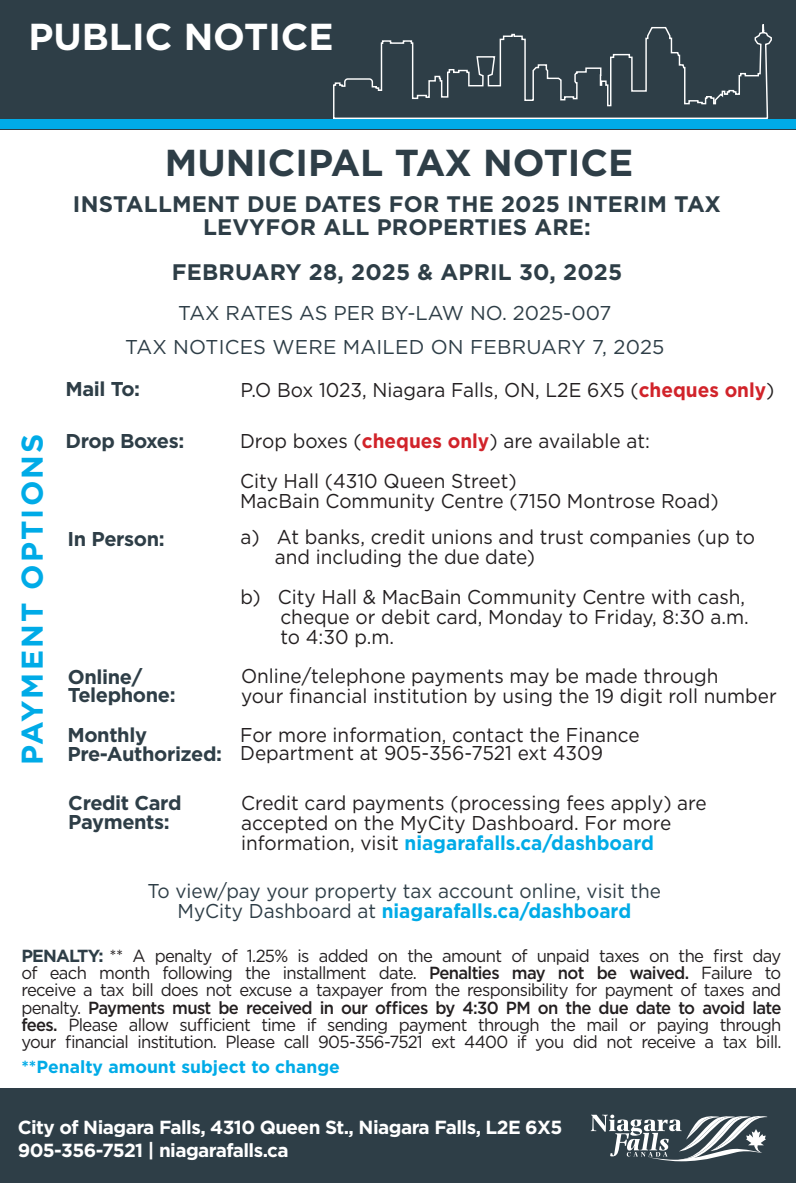
<style>
.page{position:relative;width:796px;height:1183px;background:#fff}
.page>*{position:absolute;margin:0;border:0;box-sizing:border-box;transform-origin:0 0}
.t1{font:700 37.5px "Gotham";color:#2e3e47}
.t2{font:700 37.5px "Gotham";color:#fff}
.t3{font:700 30px "Gotham";letter-spacing:.07em;color:#00abe7}
.t4{font:700 22.5px/22.5px "Gotham";letter-spacing:.01em;color:#2e3e47;text-align:center}
.t5{font:20px/20px "Gotham";color:#231f20;scale:.95 1}
.t6{font:20px/20px "Gotham";color:#2e3e47;text-align:center;scale:.95 1}
.t7{font:700 20px/17.2px "Gotham";letter-spacing:-.02em;color:#2e3e47}
.t8{font:20px "Gotham";color:#2e3e47}
.t9{font:700 19px/22.8px "Gotham";letter-spacing:-.03em;color:#fff}
.t10{font:17.5px/17.2px "Gotham";letter-spacing:-.04em;color:#231f20;scale:.95 1}
.t11{font:700 17.5px "Gotham";color:#00abe7}
.s1{font-weight:700;color:#d1232a}
.s2{font-weight:700;color:#00abe7}
.s3{font-weight:700;color:#2e3e47}
.s4{font-weight:500}
</style>
<div class="page">
<div style="left:0;top:0;width:796px;height:130px;background:#2e3e47"></div>
<div style="left:0;top:119px;width:796px;height:9px;background:#00abe7"></div>
<div style="left:0;top:1088px;width:796px;height:95px;background:#2e3e47"></div>
<svg style="left:591px;top:1114px;width:176px;height:48px"></svg>
<svg style="left:333px;top:24px;width:439px;height:95px"></svg>
<p class="t2" style="left:28px;top:12px;width:307px">PUBLIC NOTICE</p>
<p class="t1" style="left:165px;top:138px;width:470px">MUNICIPAL TAX NOTICE</p>
<p class="t4" style="left:73px;top:193px;width:649px">INSTALLMENT DUE DATES FOR THE 2025 INTERIM TAX<br>LEVYFOR ALL PROPERTIES ARE:</p>
<p class="t4" style="left:172px;top:261px;width:452px">FEBRUARY 28, 2025 &amp; APRIL 30, 2025</p>
<p class="t8" style="left:178px;top:300px;width:435px">TAX RATES AS PER BY-LAW NO. 2025-007</p>
<p class="t8" style="left:125px;top:334px;width:541px">TAX NOTICES WERE MAILED ON FEBRUARY 7, 2025</p>
<p class="t3" style="left:12px;top:765px;width:332px;rotate:-90deg">PAYMENT OPTIONS</p>
<p class="t7" style="left:66px;top:380px;width:76px">Mail To:</p>
<p class="t5" style="left:240px;top:380px;width:563px">P.O Box 1023, Niagara Falls, ON, L2E 6X5 (<span class="s1">cheques only</span>)</p>
<p class="t7" style="left:66px;top:432px;width:120px">Drop Boxes:</p>
<p class="t5" style="left:240px;top:430px;width:433px">Drop boxes (<span class="s1">cheques only</span>) are available at:</p>
<p class="t5" style="left:240px;top:470px;width:505px">City Hall (4310 Queen Street)<br>MacBain Community Centre (7150 Montrose Road)</p>
<p class="t7" style="left:67px;top:530px;width:99px">In Person:</p>
<p class="t5" style="left:275px;top:527px;width:507px;text-indent:-34px">a) At banks, credit unions and trust companies (up to and including the due date)</p>
<p class="t5" style="left:280px;top:587px;width:494px;text-indent:-40px">b) City Hall &amp; MacBain Community Centre with cash, cheque or debit card, Monday to Friday, 8:30 a.m. to 4:30 p.m.</p>
<p class="t7" style="left:68px;top:668px;width:109px">Online/<br>Telephone:</p>
<p class="t7" style="left:67px;top:726px;width:81px">Monthly</p>
<p class="t7" style="left:67px;top:745px;width:156px">Pre-Authorized:</p>
<p class="t5" style="left:241px;top:665px;width:565px">Online/telephone payments may be made through<br>your financial institution by using the 19 digit roll number</p>
<p class="t5" style="left:240px;top:725px;width:422px;line-height:18.5px">For more information, contact the Finance<br>Department at 905-356-7521 ext 4309</p>
<p class="t7" style="left:68px;top:793px;width:115px;line-height:18.5px">Credit Card<br>Payments:</p>
<p class="t5" style="left:241px;top:792px;width:492px">Credit card payments (processing fees apply) are accepted on the MyCity Dashboard. For more information, visit <span class="s2">niagarafalls.ca/dashboard</span></p>
<p class="t6" style="left:148px;top:880px;width:542px">To view/pay your property tax account online, visit the<br>MyCity Dashboard at <span class="s2">niagarafalls.ca/dashboard</span></p>
<p class="t10" style="left:21px;top:946px;width:801px"><span class="s3">PENALTY:</span> ** A penalty of 1.25% is added on the amount of unpaid taxes on the first day of each month following the installment date. <span class="s4">Penalties may not be waived.</span> Failure to</p>
<p class="t10" style="left:21px;top:981px;width:801px">receive a tax bill does not excuse a taxpayer from the responsibility for payment of taxes and</p>
<p class="t10" style="left:21px;top:998px;width:801px;text-align:justify">penalty. <span class="s4">Payments must be received in our offices by 4:30 PM on the due date to avoid late fees.</span> Please allow sufficient time if sending payment through the mail or paying through your financial institution. Please call 905-356-7521 ext 4400 if you did not receive a tax bill.</p>
<p class="t11" style="left:21px;top:1055px;width:320px">**Penalty amount subject to change</p>
<p class="t9" style="left:18px;top:1116px;width:546px">City of Niagara Falls, 4310 Queen St., Niagara Falls, L2E 6X5<br>905-356-7521 | niagarafalls.ca</p>
</div>
